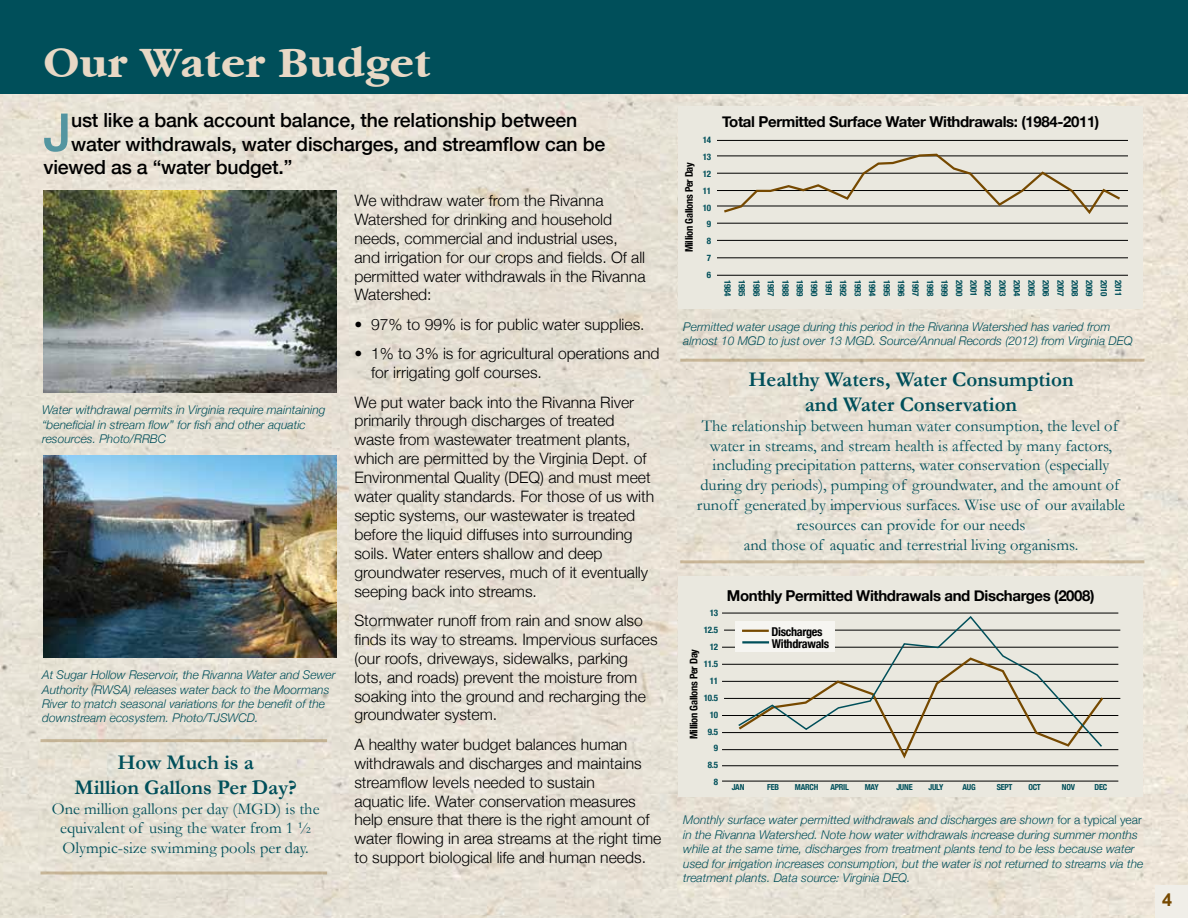
<style>
.page{position:relative;width:1188px;height:918px;background:#fff}
.page>*{position:absolute;margin:0;border:0;box-sizing:border-box;transform-origin:0 0}
.t1{font:500 52.2px "Helvetica Neue";color:#5395a0}
.t2{font:700 45px "Garamond IT Cby BT";color:#e8d8c5}
.t3{font:700 21px/25.2px "Garamond";color:#004f5a;text-align:center}
.t4{font:500 19.5px "Helvetica Neue";letter-spacing:-.01em;color:#000}
.t5{font:700 18px "Arial";color:#764900}
.t6{font:16.5px/19.8px "Garamond";color:#004f5a;text-align:center}
.t7{font:300 15.75px/18.9px "Helvetica Neue";color:#000}
.t8{font:700 15px "Helvetica Neue";letter-spacing:-.025em;color:#000}
.t9{font:700 condensed 12.15px/12.5px "Helvetica Neue";letter-spacing:-.025em;color:#000}
.t10{font:italic 300 12px/14.4px "Helvetica Neue";color:#004f5a}
.t11{font:700 condensed 10.5px "Helvetica Neue";letter-spacing:-.025em;color:#000}
.t12{font:700 condensed 9px/16.8px "Helvetica Neue";letter-spacing:-.025em;color:#004f5a;text-align:center}
.t13{font:700 condensed 8.25px "Helvetica Neue";letter-spacing:-.025em;color:#004f5a}
.s1{font-style:normal}
</style>
<div class="page">
<img style="left:0;top:93px;width:1188px;height:825px">
<div style="left:1155px;top:886px;width:33px;height:32px;background:#f0eee8"></div>
<div style="left:0;top:0;width:1188px;height:93px;background:#004f5a"></div>
<div style="left:679px;top:106px;width:464px;height:202px;background:#eae8df"></div>
<hr style="left:40px;top:739px;width:287px;height:3px;background:#764900">
<hr style="left:40px;top:872px;width:287px;height:3px;background:#764900">
<img style="left:44px;top:456px;width:292px;height:201px">
<img style="left:44px;top:191px;width:292px;height:201px">
<hr style="left:680px;top:359px;width:464px;height:3px;background:#764900">
<hr style="left:680px;top:560px;width:464px;height:3px;background:#764900">
<hr style="left:717px;top:275px;width:411px;height:1px;background:#000">
<hr style="left:717px;top:257px;width:411px;height:1px;background:#000">
<hr style="left:717px;top:240px;width:411px;height:1px;background:#000">
<hr style="left:717px;top:223px;width:411px;height:1px;background:#000">
<hr style="left:717px;top:206px;width:411px;height:1px;background:#000">
<hr style="left:717px;top:190px;width:411px;height:1px;background:#000">
<hr style="left:717px;top:173px;width:411px;height:1px;background:#000">
<hr style="left:717px;top:156px;width:411px;height:1px;background:#000">
<hr style="left:717px;top:140px;width:411px;height:1px;background:#000">
<svg style="left:722px;top:153px;width:401px;height:61px"></svg>
<div style="left:679px;top:577px;width:464px;height:220px;background:#eae8df"></div>
<hr style="left:722px;top:781px;width:396px;height:1px;background:#000">
<hr style="left:722px;top:765px;width:396px;height:1px;background:#000">
<hr style="left:722px;top:749px;width:396px;height:1px;background:#000">
<hr style="left:722px;top:732px;width:396px;height:1px;background:#000">
<hr style="left:722px;top:715px;width:396px;height:1px;background:#000">
<hr style="left:724px;top:698px;width:396px;height:1px;background:#000">
<hr style="left:722px;top:681px;width:396px;height:1px;background:#000">
<hr style="left:722px;top:664px;width:396px;height:1px;background:#000">
<hr style="left:722px;top:647px;width:396px;height:1px;background:#000">
<hr style="left:724px;top:630px;width:396px;height:1px;background:#000">
<hr style="left:722px;top:613px;width:396px;height:1px;background:#000">
<svg style="left:736px;top:663px;width:370px;height:96px"></svg>
<svg style="left:737px;top:616px;width:367px;height:132px"></svg>
<div style="left:735px;top:621px;width:100px;height:31px;background:#f6f5f1"></div>
<hr style="left:742px;top:630px;width:27px;height:2px;background:#764900">
<hr style="left:742px;top:641px;width:27px;height:3px;background:#004f5a">
<h2 class="t2" style="left:43px;top:37px;width:389px">Our Water Budget</h2>
<h1 class="t1" style="left:44px;top:101px;width:30px">J</h1>
<p class="t4" style="left:71px;top:109px;width:508px">ust like a bank account balance, the relationship between</p>
<p class="t4" style="left:71px;top:132px;width:536px">water withdrawals, water discharges, and streamflow can be</p>
<p class="t4" style="left:43px;top:156px;width:250px">viewed as a “water budget.”</p>
<p class="t7" style="left:354px;top:191px;width:293px">We withdraw water from the Rivanna Watershed for drinking and household needs, commercial and industrial uses, and irrigation for our crops and fields. Of all permitted water withdrawals in the Rivanna Watershed:</p>
<p class="t7" style="left:354px;top:314px;width:292px">• 97% to 99% is for public water supplies.</p>
<p class="t7" style="left:371px;top:344px;width:290px;text-indent:-17px">• 1% to 3% is for agricultural operations and for irrigating golf courses.</p>
<p class="t7" style="left:354px;top:392px;width:301px">We put water back into the Rivanna River primarily through discharges of treated waste from wastewater treatment plants, which are permitted by the Virginia Dept. of Environmental Quality (DEQ) and must meet water quality standards. For those of us with septic systems, our wastewater is treated before the liquid diffuses into surrounding soils. Water enters shallow and deep groundwater reserves, much of it eventually seeping back into streams.</p>
<p class="t7" style="left:354px;top:611px;width:305px">Stormwater runoff from rain and snow also finds its way to streams. Impervious surfaces (our roofs, driveways, sidewalks, parking lots, and roads) prevent the moisture from soaking into the ground and recharging the groundwater system.</p>
<p class="t7" style="left:354px;top:734px;width:309px">A healthy water budget balances human withdrawals and discharges and maintains streamflow levels needed to sustain<br>aquatic life. Water conservation measures help ensure that there is the right amount of water flowing in area streams at the right time to support biological life and human needs.</p>
<p class="t10" style="left:42px;top:403px;width:285px">Water withdrawal permits in Virginia require maintaining “beneficial in stream flow” for fish and other aquatic resources. Photo/RRBC</p>
<p class="t10" style="left:42px;top:668px;width:295px">At Sugar Hollow Reservoir, the Rivanna Water and Sewer Authority (RWSA) releases water back to the Moormans River to match seasonal variations for the benefit of the downstream ecosystem. Photo/TJSWCD.</p>
<h3 class="t3" style="left:74px;top:749px;width:224px">How Much is a<br>Million Gallons Per Day?</h3>
<p class="t6" style="left:52px;top:798px;width:269px">One million gallons per day (MGD) is the equivalent of using the water from 1 ½<br>Olympic-size swimming pools per day.</p>
<p class="t11" style="left:683px;top:252px;width:92px;rotate:-90deg">MILLION GALLONS PER DAY</p>
<p class="t12" style="left:703px;top:132px;width:10px">14<br>13<br>12<br>11<br>10<br>9<br>8<br>7<br>6</p>
<p class="t8" style="left:722px;top:112px;width:379px">Total Permitted Surface Water Withdrawals: (1984-2011)</p>
<p class="t12" style="left:736px;top:280px;width:18px;rotate:90deg">1984</p>
<p class="t12" style="left:751px;top:280px;width:18px;rotate:90deg">1985</p>
<p class="t12" style="left:765px;top:280px;width:18px;rotate:90deg">1986</p>
<p class="t12" style="left:780px;top:280px;width:18px;rotate:90deg">1987</p>
<p class="t12" style="left:794px;top:280px;width:18px;rotate:90deg">1988</p>
<p class="t12" style="left:809px;top:280px;width:18px;rotate:90deg">1989</p>
<p class="t12" style="left:823px;top:280px;width:18px;rotate:90deg">1990</p>
<p class="t12" style="left:838px;top:280px;width:18px;rotate:90deg">1991</p>
<p class="t12" style="left:852px;top:280px;width:18px;rotate:90deg">1992</p>
<p class="t12" style="left:866px;top:280px;width:18px;rotate:90deg">1993</p>
<p class="t12" style="left:881px;top:280px;width:18px;rotate:90deg">1994</p>
<p class="t12" style="left:895px;top:280px;width:18px;rotate:90deg">1995</p>
<p class="t12" style="left:910px;top:280px;width:18px;rotate:90deg">1996</p>
<p class="t12" style="left:924px;top:280px;width:18px;rotate:90deg">1997</p>
<p class="t12" style="left:939px;top:280px;width:18px;rotate:90deg">1998</p>
<p class="t12" style="left:953px;top:280px;width:18px;rotate:90deg">1999</p>
<p class="t12" style="left:968px;top:280px;width:18px;rotate:90deg">2000</p>
<p class="t12" style="left:982px;top:280px;width:18px;rotate:90deg">2001</p>
<p class="t12" style="left:997px;top:280px;width:18px;rotate:90deg">2002</p>
<p class="t12" style="left:1011px;top:280px;width:18px;rotate:90deg">2003</p>
<p class="t12" style="left:1026px;top:280px;width:18px;rotate:90deg">2004</p>
<p class="t12" style="left:1040px;top:280px;width:18px;rotate:90deg">2005</p>
<p class="t12" style="left:1055px;top:280px;width:18px;rotate:90deg">2006</p>
<p class="t12" style="left:1069px;top:280px;width:18px;rotate:90deg">2007</p>
<p class="t12" style="left:1084px;top:280px;width:18px;rotate:90deg">2008</p>
<p class="t12" style="left:1098px;top:280px;width:18px;rotate:90deg">2009</p>
<p class="t12" style="left:1112px;top:280px;width:18px;rotate:90deg">2010</p>
<p class="t12" style="left:1127px;top:280px;width:18px;rotate:90deg">2011</p>
<p class="t10" style="left:683px;top:319px;width:451px">Permitted water usage during this period in the Rivanna Watershed has varied from almost 10 MGD to just over 13 MGD. Source/Annual Records (2012) from Virginia DEQ</p>
<h3 class="t3" style="left:748px;top:366px;width:327px">Healthy Waters, Water Consumption and Water Conservation</h3>
<p class="t6" style="left:697px;top:416px;width:430px">The relationship between human water consumption, the level of water in streams, and stream health is affected by many factors, including precipitation patterns, water conservation (especially during dry periods), pumping of groundwater, and the amount of runoff generated by impervious surfaces. Wise use of our available resources can provide for our needs<br>and those of aquatic and terrestrial living organisms.</p>
<p class="t12" style="left:704px;top:605px;width:16px;text-align:right">13<br>12.5<br>12<br>11.5<br>11<br>10.5<br>10<br>9.5<br>9<br>8.5<br>8</p>
<p class="t11" style="left:687px;top:739px;width:92px;rotate:-90deg">MILLION GALLONS PER DAY</p>
<p class="t8" style="left:727px;top:586px;width:369px">Monthly Permitted Withdrawals and Discharges (2008)</p>
<p class="t9" style="left:771px;top:625px;width:59px">DISCHARGES<br>WITHDRAWALS</p>
<p class="t13" style="left:732px;top:783px;width:14px">JAN</p>
<p class="t13" style="left:767px;top:783px;width:13px">FEB</p>
<p class="t13" style="left:795px;top:783px;width:25px">MARCH</p>
<p class="t13" style="left:830px;top:783px;width:20px">APRIL</p>
<p class="t13" style="left:865px;top:783px;width:16px">MAY</p>
<p class="t13" style="left:896px;top:783px;width:18px">JUNE</p>
<p class="t13" style="left:928px;top:783px;width:16px">JULY</p>
<p class="t13" style="left:962px;top:783px;width:14px">AUG</p>
<p class="t13" style="left:997px;top:783px;width:17px">SEPT</p>
<p class="t13" style="left:1028px;top:783px;width:14px">OCT</p>
<p class="t13" style="left:1062px;top:783px;width:15px">NOV</p>
<p class="t13" style="left:1094px;top:783px;width:14px">DEC</p>
<p class="t10" style="left:683px;top:813px;width:462px">Monthly surface water permitted withdrawals and discharges are shown <span class="s1">for a typical year </span>in the Rivanna Watershed. Note how water withdrawals increase during summer months while at the same time, discharges from treatment plants tend to be less because water used for irrigation increases consumption, but the water is not returned to streams via the treatment plants. Data source: Virginia DEQ.</p>
<p class="t5" style="left:1162px;top:888px;width:12px">4</p>
</div>
